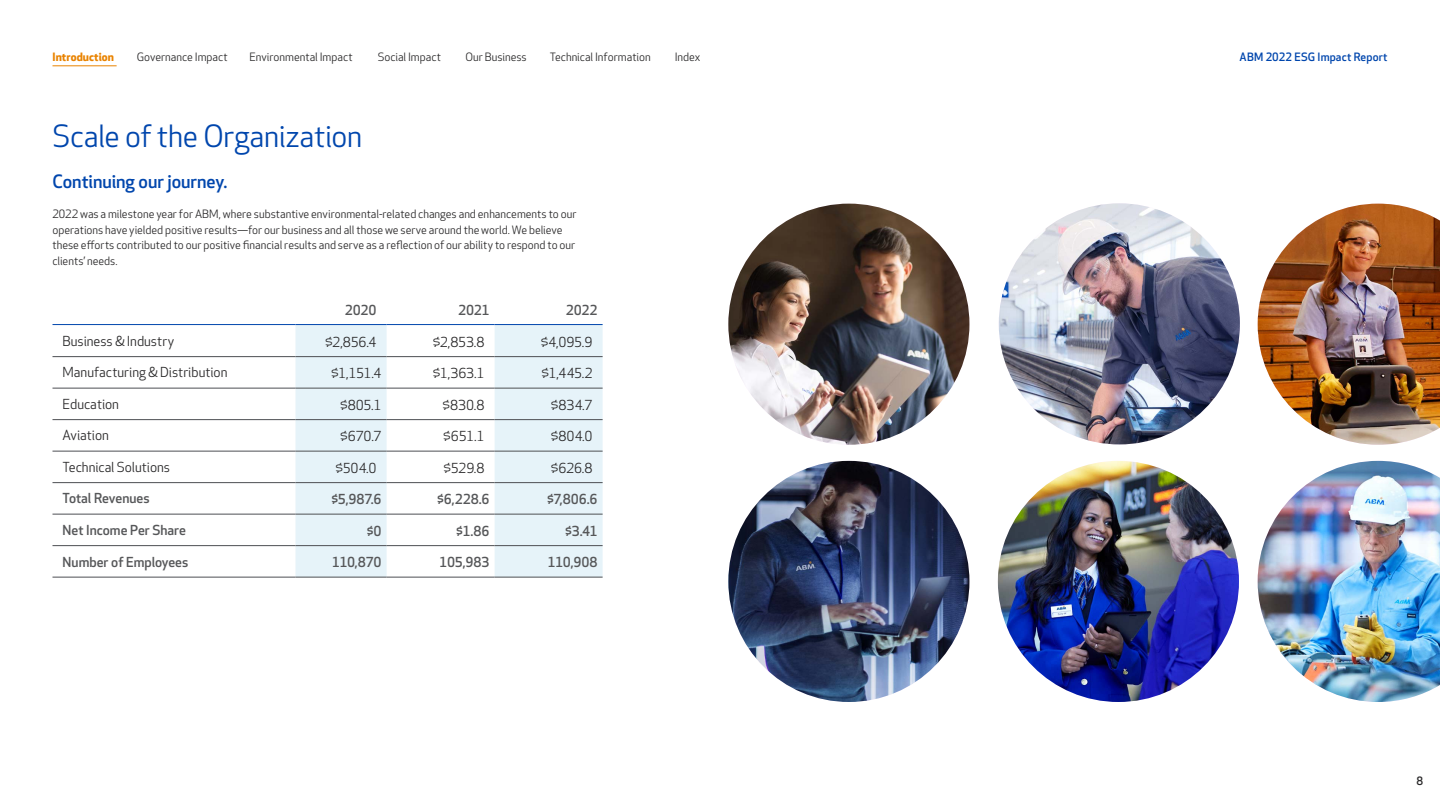
<style>
.page{position:relative;width:1440px;height:810px;background:#fff}
.page>*{position:absolute;margin:0;border:0;box-sizing:border-box;transform-origin:0 0}
.t1{font:30px "Apex New";letter-spacing:-.005em;color:#0046ad}
.t2{font:500 18px "Apex New";letter-spacing:-.005em;color:#0046ad}
.t3{font:13.5px "Apex New";letter-spacing:-.005em;color:#292829}
.t4{font:500 13.5px "Apex New";letter-spacing:-.005em;color:#565759}
.t5{font:11.25px/15.8px "Apex New";color:#292829}
.t6{font:500 11.25px "Apex New";letter-spacing:.01em;color:#0046ad}
.t7{font:700 11.25px "Apex New";letter-spacing:.01em;color:#e98300}
.t8{font:500 11.25px "Apex New";color:#292829}
</style>
<div class="page">
<svg style="left:295px;top:325px;width:308px;height:252px;fill:#e6f3f9"></svg>
<hr style="left:52px;top:356px;width:243px;height:1px;background:#4d4f53">
<hr style="left:295px;top:356px;width:92px;height:1px;background:#4d4f53">
<hr style="left:495px;top:356px;width:108px;height:1px;background:#4d4f53">
<hr style="left:52px;top:388px;width:243px;height:1px;background:#4d4f53">
<hr style="left:295px;top:388px;width:92px;height:1px;background:#4d4f53">
<hr style="left:495px;top:388px;width:108px;height:1px;background:#4d4f53">
<hr style="left:52px;top:419px;width:243px;height:1px;background:#4d4f53">
<hr style="left:295px;top:419px;width:92px;height:1px;background:#4d4f53">
<hr style="left:495px;top:419px;width:108px;height:1px;background:#4d4f53">
<hr style="left:52px;top:451px;width:243px;height:1px;background:#4d4f53">
<hr style="left:295px;top:451px;width:92px;height:1px;background:#4d4f53">
<hr style="left:495px;top:451px;width:108px;height:1px;background:#4d4f53">
<hr style="left:295px;top:514px;width:92px;height:1px;background:#4d4f53">
<hr style="left:295px;top:545px;width:92px;height:1px;background:#4d4f53">
<hr style="left:295px;top:324px;width:92px;height:1px;background:#0046ad">
<hr style="left:387px;top:324px;width:108px;height:1px;background:#0046ad">
<hr style="left:495px;top:324px;width:108px;height:1px;background:#0046ad">
<hr style="left:387px;top:514px;width:108px;height:1px;background:#4d4f53">
<hr style="left:387px;top:545px;width:108px;height:1px;background:#4d4f53">
<hr style="left:495px;top:514px;width:108px;height:1px;background:#4d4f53">
<hr style="left:495px;top:545px;width:108px;height:1px;background:#4d4f53">
<hr style="left:52px;top:324px;width:243px;height:1px;background:#0046ad">
<hr style="left:387px;top:356px;width:108px;height:1px;background:#4d4f53">
<hr style="left:387px;top:388px;width:108px;height:1px;background:#4d4f53">
<hr style="left:387px;top:419px;width:108px;height:1px;background:#4d4f53">
<hr style="left:387px;top:451px;width:108px;height:1px;background:#4d4f53">
<hr style="left:52px;top:482px;width:243px;height:1px;background:#4d4f53">
<hr style="left:295px;top:482px;width:92px;height:1px;background:#4d4f53">
<hr style="left:387px;top:482px;width:108px;height:1px;background:#4d4f53">
<hr style="left:495px;top:482px;width:108px;height:1px;background:#4d4f53">
<hr style="left:52px;top:577px;width:243px;height:1px;background:#4d4f53">
<hr style="left:387px;top:577px;width:108px;height:1px;background:#4d4f53">
<hr style="left:495px;top:577px;width:108px;height:1px;background:#4d4f53">
<hr style="left:295px;top:577px;width:92px;height:1px;background:#4d4f53">
<hr style="left:52px;top:514px;width:243px;height:1px;background:#4d4f53">
<hr style="left:52px;top:545px;width:243px;height:1px;background:#4d4f53">
<img style="left:728px;top:461px;width:241px;height:241px;border-radius:121px">
<img style="left:728px;top:204px;width:241px;height:241px;border-radius:121px">
<img style="left:998px;top:461px;width:241px;height:241px;border-radius:121px">
<img style="left:999px;top:203px;width:241px;height:241px;border-radius:121px">
<img style="left:1258px;top:461px;width:182px;height:241px">
<img style="left:1258px;top:204px;width:182px;height:241px">
<hr style="left:52px;top:65px;width:65px;height:1px;background:#e98300">
<p class="t7" style="left:52px;top:49px;width:63px">Introduction</p>
<p class="t5" style="left:137px;top:49px;width:92px">Governance Impact</p>
<p class="t5" style="left:249px;top:49px;width:105px">Environmental Impact</p>
<p class="t5" style="left:378px;top:49px;width:65px">Social Impact</p>
<p class="t5" style="left:465px;top:49px;width:63px">Our Business</p>
<p class="t5" style="left:550px;top:49px;width:102px">Technical Information</p>
<p class="t5" style="left:675px;top:49px;width:27px">Index</p>
<h1 class="t1" style="left:52px;top:118px;width:311px">Scale of the Organization</h1>
<h2 class="t2" style="left:52px;top:169px;width:177px">Continuing our journey.</h2>
<p class="t5" style="left:52px;top:206px;width:525px">2022 was a milestone year for ABM, where substantive environmental-related changes and enhancements to our operations have yielded positive results—for our business and all those we serve around the world. We believe these efforts contributed to our positive financial results and serve as a reflection of our ability to respond to our clients’ needs.</p>
<p class="t4" style="left:345px;top:301px;width:33px">2020</p>
<p class="t4" style="left:458px;top:301px;width:33px">2021</p>
<p class="t4" style="left:566px;top:301px;width:33px">2022</p>
<p class="t3" style="left:63px;top:332px;width:113px">Business &amp; Industry</p>
<p class="t3" style="left:325px;top:333px;width:53px">$2,856.4</p>
<p class="t3" style="left:433px;top:333px;width:53px">$2,853.8</p>
<p class="t3" style="left:541px;top:333px;width:53px">$4,095.9</p>
<p class="t3" style="left:63px;top:364px;width:166px">Manufacturing &amp; Distribution</p>
<p class="t3" style="left:331px;top:365px;width:52px">$1,151.4</p>
<p class="t3" style="left:433px;top:365px;width:53px">$1,363.1</p>
<p class="t3" style="left:542px;top:365px;width:53px">$1,445.2</p>
<p class="t3" style="left:63px;top:396px;width:58px">Education</p>
<p class="t3" style="left:340px;top:396px;width:43px">$805.1</p>
<p class="t3" style="left:442px;top:396px;width:44px">$830.8</p>
<p class="t3" style="left:551px;top:396px;width:43px">$834.7</p>
<p class="t3" style="left:63px;top:427px;width:48px">Aviation</p>
<p class="t3" style="left:340px;top:428px;width:43px">$670.7</p>
<p class="t3" style="left:443px;top:428px;width:43px">$651.1</p>
<p class="t3" style="left:551px;top:428px;width:43px">$804.0</p>
<p class="t3" style="left:63px;top:459px;width:109px">Technical Solutions</p>
<p class="t3" style="left:336px;top:459px;width:42px">$504.0</p>
<p class="t3" style="left:443px;top:459px;width:43px">$529.8</p>
<p class="t3" style="left:551px;top:459px;width:43px">$626.8</p>
<p class="t4" style="left:63px;top:490px;width:88px">Total Revenues</p>
<p class="t4" style="left:331px;top:490px;width:52px">$5,987.6</p>
<p class="t4" style="left:437px;top:490px;width:54px">$6,228.6</p>
<p class="t4" style="left:547px;top:490px;width:52px">$7,806.6</p>
<p class="t4" style="left:63px;top:521px;width:125px">Net Income Per Share</p>
<p class="t4" style="left:367px;top:522px;width:16px">$0</p>
<p class="t4" style="left:456px;top:522px;width:35px">$1.86</p>
<p class="t4" style="left:565px;top:522px;width:34px">$3.41</p>
<p class="t4" style="left:63px;top:553px;width:127px">Number of Employees</p>
<p class="t4" style="left:332px;top:553px;width:51px">110,870</p>
<p class="t4" style="left:439px;top:553px;width:52px">105,983</p>
<p class="t4" style="left:548px;top:553px;width:52px">110,908</p>
<p class="t6" style="left:1240px;top:49px;width:149px">ABM 2022 ESG Impact Report</p>
<p class="t8" style="left:1416px;top:773px;width:8px">8</p>
</div>
